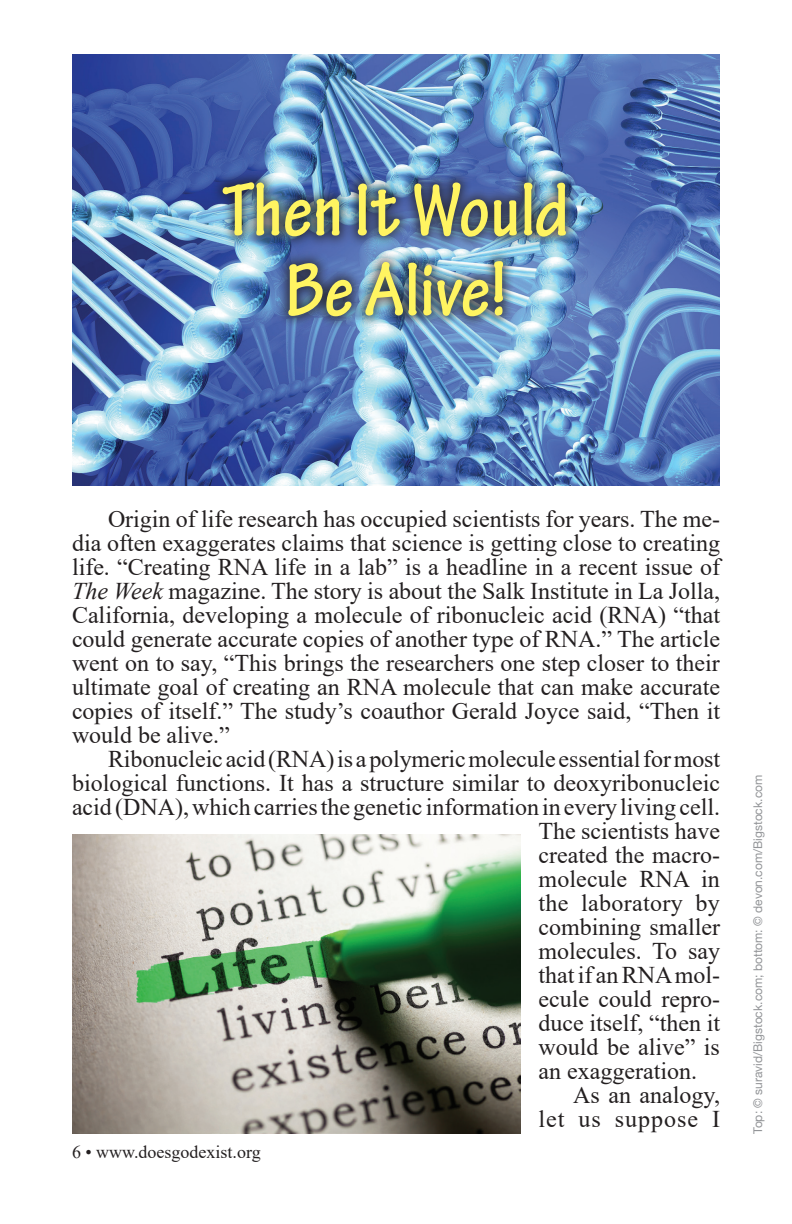
<style>
.page{position:relative;width:792px;height:1224px;background:#fff}
.page>*{position:absolute;margin:0;border:0;box-sizing:border-box;transform-origin:0 0}
.Body_Copy{font:700 condensed 80px/80px "Tekton Pro";color:#fff461;text-align:center}
.Body_Copy-2{font:24px/24px "Times New Roman";color:#231f20;text-align:justify}
.Body_Copy-3{font:24px/24px "Times New Roman";letter-spacing:.04em;color:#231f20;text-align:right}
.t1{font:18px "Times New Roman";color:#231f20}
.Body_Copy-4{font:12px "Helvetica Neue";color:#939598}
.s1{font-style:italic}
</style>
<div class="page">
<img style="left:72px;top:54px;width:648px;height:432px">
<div style="left:210px;top:170px;width:369px;height:160px;background:#231f20;opacity:.75"></div>
<img style="left:72px;top:835px;width:449px;height:299px">
<p class="Body_Copy" style="left:223px;top:172px;width:348px">Then It Would<br>Be Alive!</p>
<p class="Body_Copy-2" style="left:72px;top:506px;width:650px;text-indent:36px">Origin of life research has occupied scientists for years. The me&shy;dia often exaggerates claims that science is getting close to creating life. “Creating RNA life in a lab” is a headline in a recent issue of <span class="s1">The Week</span> magazine. The story is about the Salk Institute in La Jolla, California, developing a molecule of ribonucleic acid (RNA) “that could generate accurate copies of another type of RNA.” The article went on to say, “This brings the researchers one step closer to their ultimate goal of creating an RNA molecule that can make accurate copies of itself.” The study’s coauthor Gerald Joyce said, “Then it would be alive.”</p>
<p class="Body_Copy-2" style="left:108px;top:746px;width:614px">Ribonucleic acid (RNA) is a polymeric molecule essential for most</p>
<p class="Body_Copy-2" style="left:72px;top:770px;width:650px">biological functions. It has a structure similar to deoxyribonucleic</p>
<p class="Body_Copy-2" style="left:72px;top:794px;width:650px">acid (DNA), which carries the genetic information in every living cell.</p>
<p class="Body_Copy-2" style="left:539px;top:818px;width:183px">The scientists have</p>
<p class="Body_Copy-2" style="left:539px;top:842px;width:183px">created the macro-</p>
<p class="Body_Copy-2" style="left:539px;top:866px;width:183px">molecule RNA in</p>
<p class="Body_Copy-2" style="left:539px;top:890px;width:183px">the laboratory by</p>
<p class="Body_Copy-2" style="left:539px;top:914px;width:183px">combining smaller</p>
<p class="Body_Copy-2" style="left:539px;top:938px;width:183px">molecules. To say</p>
<p class="Body_Copy-2" style="left:539px;top:962px;width:183px">that if an RNA mol-</p>
<p class="Body_Copy-2" style="left:539px;top:986px;width:183px">ecule could repro-</p>
<p class="Body_Copy-2" style="left:539px;top:1010px;width:183px">duce itself, “then it</p>
<p class="Body_Copy-2" style="left:539px;top:1034px;width:183px">would be alive” is</p>
<p class="Body_Copy-2" style="left:539px;top:1058px;width:160px">an exaggeration.</p>
<p class="Body_Copy-3" style="left:539px;top:1082px;width:183px">As an analogy,<br>let us suppose I</p>
<p class="t1" style="left:72px;top:1139px;width:190px">6 • www.doesgodexist.org</p>
<p class="Body_Copy-4" style="left:749px;top:1134px;width:361px;rotate:-90deg">Top: © suravid/Bigstock.com; bottom: © devon.com/Bigstock.com</p>
</div>
